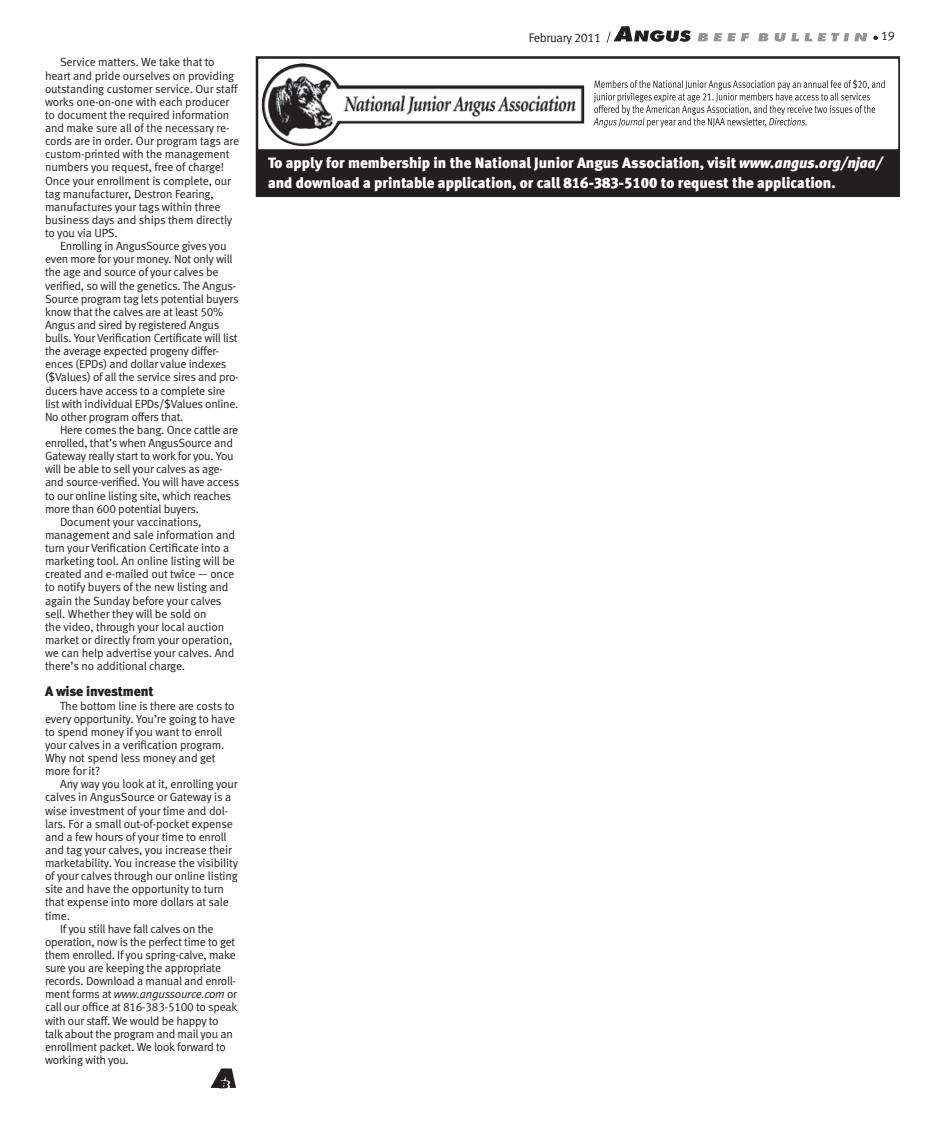
<style>
.page{position:relative;width:945px;height:1125px;background:#fff}
.page>*{position:absolute;margin:0;border:0;box-sizing:border-box;transform-origin:0 0}
.t1{font:15px/20px "Meta Black LF";color:#fff}
.subhead{font:13.75px "Meta Black LF";letter-spacing:-.015em;color:#231f20}
.t2{font:12.5px "Meta Normal LF";letter-spacing:-.025em;color:#231f20}
.column_text{font:11.88px/13.1px "Meta Normal LF";letter-spacing:-.02em;color:#231f20}
.s1{font-style:italic}
</style>
<div class="page">
<svg style="left:211px;top:1068px;width:25px;height:20px"></svg>
<div style="left:256px;top:56px;width:644px;height:141px;border:2px solid #231f20"></div>
<img style="left:261px;top:63px;width:323px;height:83px">
<div style="left:257px;top:149px;width:643px;height:46px;background:#231f20"></div>
<svg style="left:593px;top:80px;width:292px;height:48px"></svg>
<svg style="left:698px;top:33px;width:10px;height:8px"></svg>
<svg style="left:714px;top:33px;width:35px;height:8px"></svg>
<svg style="left:758px;top:33px;width:10px;height:8px"></svg>
<svg style="left:775px;top:33px;width:37px;height:9px"></svg>
<svg style="left:818px;top:33px;width:49px;height:8px"></svg>
<svg style="left:607px;top:26px;width:84px;height:17px"></svg>
<svg style="left:873px;top:36px;width:5px;height:4px"></svg>
<p class="column_text" style="left:45px;top:56px;width:196px;text-indent:15px">Service matters. We take that to heart and pride ourselves on providing outstanding customer service. Our staff works one-on-one with each producer to document the required information and make sure all of the necessary re&shy;cords are in order. Our program tags are custom-printed with the management numbers you request, free of charge!<br>Once your enrollment is complete, our tag manufacturer, Destron Fearing, manufactures your tags within three business days and ships them directly to you via UPS.</p>
<p class="column_text" style="left:45px;top:239px;width:195px;text-indent:15px">Enrolling in AngusSource gives you even more for your money. Not only will the age and source of your calves be verified, so will the genetics. The Angus-Source program tag lets potential buyers know that the calves are at least 50% Angus and sired by registered Angus bulls. Your Verification Certificate will list the average expected progeny differ&shy;ences (EPDs) and dollar value indexes ($Values) of all the service sires and pro&shy;ducers have access to a complete sire list with individual EPDs/$Values online.<br>No other program offers that.</p>
<p class="column_text" style="left:45px;top:423px;width:196px;text-indent:15px">Here comes the bang. Once cattle are enrolled, that’s when AngusSource and Gateway really start to work for you. You will be able to sell your calves as age&shy;and source-verified. You will have access to our online listing site, which reaches more than 600 potential buyers.</p>
<p class="column_text" style="left:45px;top:515px;width:192px;text-indent:15px">Document your vaccinations, management and sale information and turn your Verification Certificate into a marketing tool. An online listing will be created and e-mailed out twice — once to notify buyers of the new listing and again the Sunday before your calves sell. Whether they will be sold on<br>the video, through your local auction market or directly from your operation, we can help advertise your calves. And there’s no additional charge.</p>
<p class="subhead" style="left:45px;top:683px;width:110px">A wise investment</p>
<p class="column_text" style="left:45px;top:699px;width:192px;text-indent:15px">The bottom line is there are costs to every opportunity. You’re going to have to spend money if you want to enroll your calves in a verification program.<br>Why not spend less money and get more for it?</p>
<p class="column_text" style="left:45px;top:777px;width:195px;text-indent:15px">Any way you look at it, enrolling your calves in AngusSource or Gateway is a wise investment of your time and dol&shy;lars. For a small out-of-pocket expense and a few hours of your time to enroll and tag your calves, you increase their marketability. You increase the visibility of your calves through our online listing site and have the opportunity to turn that expense into more dollars at sale time.</p>
<p class="column_text" style="left:45px;top:922px;width:194px;text-indent:15px">If you still have fall calves on the operation, now is the perfect time to get them enrolled. If you spring-calve, make sure you are keeping the appropriate records. Download a manual and enroll&shy;ment forms at <span class="s1">www.angussource.com</span> or call our office at 816-383-5100 to speak with our staff. We would be happy to talk about the program and mail you an enrollment packet. We look forward to working with you.</p>
<p class="t2" style="left:529px;top:31px;width:74px">February 2011</p>
<p class="t2" style="left:881px;top:28px;width:15px">19</p>
<p class="t1" style="left:268px;top:152px;width:616px">To apply for membership in the National Junior Angus Association, visit <span class="s1">www.angus.org/njaa/ </span>and download a printable application, or call 816-383-5100 to request the application.</p>
</div>
